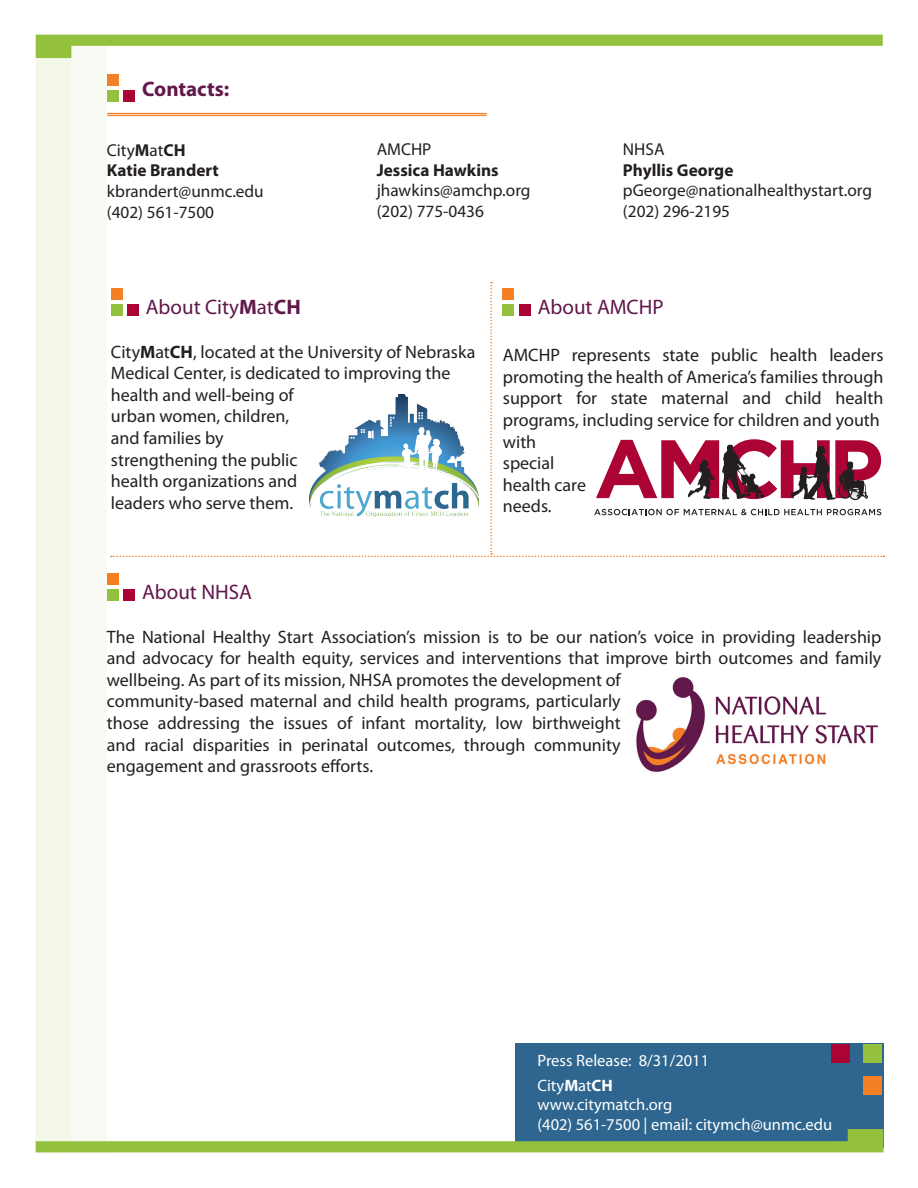
<style>
.page{position:relative;width:918px;height:1188px;background:#fff}
.page>*{position:absolute;margin:0;border:0;box-sizing:border-box;transform-origin:0 0}
.t1{font:21px "Myriad Pro";color:#61184a}
.t2{font:700 21px "Myriad Pro";color:#61184a}
.t3{font:18px/21.6px "Myriad Pro";color:#231f20}
.t4{font:17.25px/20.7px "Myriad Pro";color:#231f20}
.t5{font:700 17.25px/20.7px "Myriad Pro";color:#231f20}
.t6{font:16.5px/24.3px "Myriad Pro";color:#fff}
.s1{font-weight:400}
.s2{font-weight:700}
</style>
<div class="page">
<div style="left:36px;top:58px;width:35px;height:1094px;background:#f2f7e8"></div>
<div style="left:71px;top:46px;width:36px;height:1106px;background:#f8faf3"></div>
<svg style="left:36px;top:35px;width:847px;height:23px"></svg>
<div style="left:515px;top:1043px;width:368px;height:105px;background:#2e668f"></div>
<svg style="left:36px;top:1129px;width:847px;height:23px"></svg>
<div style="left:863px;top:1044px;width:18px;height:19px;background:#93c03d"></div>
<div style="left:863px;top:1076px;width:18px;height:19px;background:#f58024"></div>
<div style="left:831px;top:1044px;width:19px;height:19px;background:#ab0333"></div>
<div style="left:107px;top:90px;width:11px;height:11px;background:#93c03d"></div>
<div style="left:107px;top:74px;width:11px;height:11px;background:#f58024"></div>
<div style="left:124px;top:90px;width:11px;height:11px;background:#ab0333"></div>
<hr style="left:107px;top:113px;width:380px;height:1px;background:#f58024">
<hr style="left:107px;top:115px;width:380px;height:1px;background:#f58024">
<img style="left:636px;top:677px;width:242px;height:95px">
<div style="left:107px;top:589px;width:11px;height:11px;background:#93c03d"></div>
<div style="left:107px;top:573px;width:11px;height:11px;background:#f58024"></div>
<div style="left:124px;top:589px;width:11px;height:11px;background:#ab0333"></div>
<svg style="left:111px;top:282px;width:773px;height:275px"></svg>
<p class="t2" style="left:142px;top:75px;width:89px">Contacts:</p>
<p class="t5" style="left:107px;top:139px;width:113px"><span class="s1">City</span>M<span class="s1">at</span>CH<br>Katie Brandert</p>
<p class="t4" style="left:107px;top:181px;width:158px">kbrandert@unmc.edu (402) 561-7500</p>
<p class="t4" style="left:377px;top:139px;width:56px">AMCHP</p>
<p class="t5" style="left:377px;top:159px;width:124px">Jessica Hawkins</p>
<p class="t4" style="left:377px;top:180px;width:155px">jhawkins@amchp.org (202) 775-0436</p>
<p class="t4" style="left:623px;top:139px;width:43px">NHSA</p>
<p class="t5" style="left:623px;top:159px;width:112px">Phyllis George</p>
<p class="t4" style="left:623px;top:180px;width:251px">pGeorge@nationalhealthystart.org (202) 296-2195</p>
<p class="t1" style="left:146px;top:294px;width:157px">About City<span class="s2">M</span>at<span class="s2">CH</span></p>
<p class="t3" style="left:111px;top:341px;width:366px">City<span class="s2">M</span>at<span class="s2">CH</span>, located at the University of Nebraska<br>Medical Center, is dedicated to improving the health and well-being of<br>urban women, children,<br>and families by<br>strengthening the public<br>health organizations and<br>leaders who serve them.</p>
<p class="t1" style="left:538px;top:294px;width:127px">About AMCHP</p>
<p class="t3" style="left:503px;top:344px;width:382px">AMCHP represents state public health leaders promoting the health of America’s families through support for state maternal and child health programs, including service for children and youth with<br>special<br>health care<br>needs.</p>
<p class="t1" style="left:142px;top:579px;width:111px">About NHSA</p>
<p class="t3" style="left:107px;top:625px;width:776px">The National Healthy Start Association’s mission is to be our nation’s voice in providing leadership and advocacy for health equity, services and interventions that improve birth outcomes and family wellbeing. As part of its mission, NHSA promotes the development of<br>community-based maternal and child health programs, particularly<br>those addressing the issues of infant mortality, low birthweight<br>and racial disparities in perinatal outcomes, through community<br>engagement and grassroots efforts.</p>
<p class="t6" style="left:538px;top:1048px;width:173px">Press Release: 8/31/2011<br>City<span class="s2">M</span>at<span class="s2">CH</span></p>
<p class="t6" style="left:538px;top:1095px;width:296px;line-height:19.8px">www.citymatch.org<br>(402) 561-7500 | email: citymch@unmc.edu</p>
</div>
